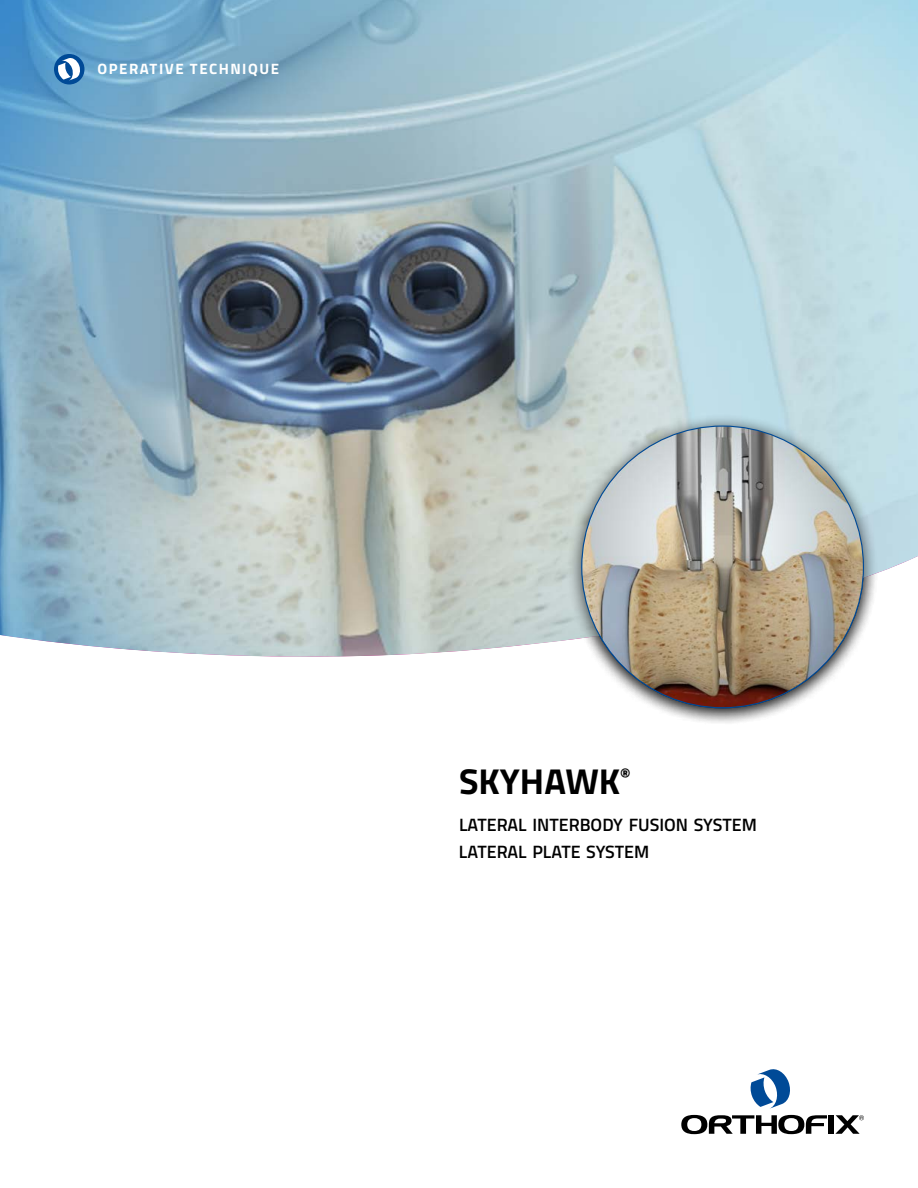
<style>
.page{position:relative;width:918px;height:1188px;background:#fff}
.page>*{position:absolute;margin:0;border:0;box-sizing:border-box;transform-origin:0 0}
.t1{font:700 36px "Titillium";color:#000}
.t2{font:600 17.85px/26.4px "Titillium";color:#000}
.t3{font:700 15px "Titillium";letter-spacing:.1em;color:#fff}
</style>
<div class="page">
<svg style="left:681px;top:1115px;width:146px;height:19px"></svg>
<div style="left:828px;top:1115px;width:6px;height:19px;background:#000"></div>
<svg style="left:835px;top:1115px;width:29px;height:19px"></svg>
<svg style="left:750px;top:1069px;width:40px;height:40px"></svg>
<img style="left:0;top:0;width:918px;height:657px">
<div style="left:566px;top:413px;width:312px;height:312px;background:#000;opacity:.7"></div>
<img style="left:582px;top:426px;width:281px;height:282px;border-radius:141px">
<div style="left:54px;top:54px;width:30px;height:31px;background:#004a97;border-radius:50%"></div>
<svg style="left:58px;top:57px;width:23px;height:24px"></svg>
<p class="t3" style="left:98px;top:57px;width:183px">OPERATIVE TECHNIQUE</p>
<h1 class="t1" style="left:459px;top:754px;width:173px">SKYHAWK<sup>®</sup></h1>
<p class="t2" style="left:459px;top:811px;width:299px">LATERAL INTERBODY FUSION SYSTEM<br>LATERAL PLATE SYSTEM</p>
</div>
